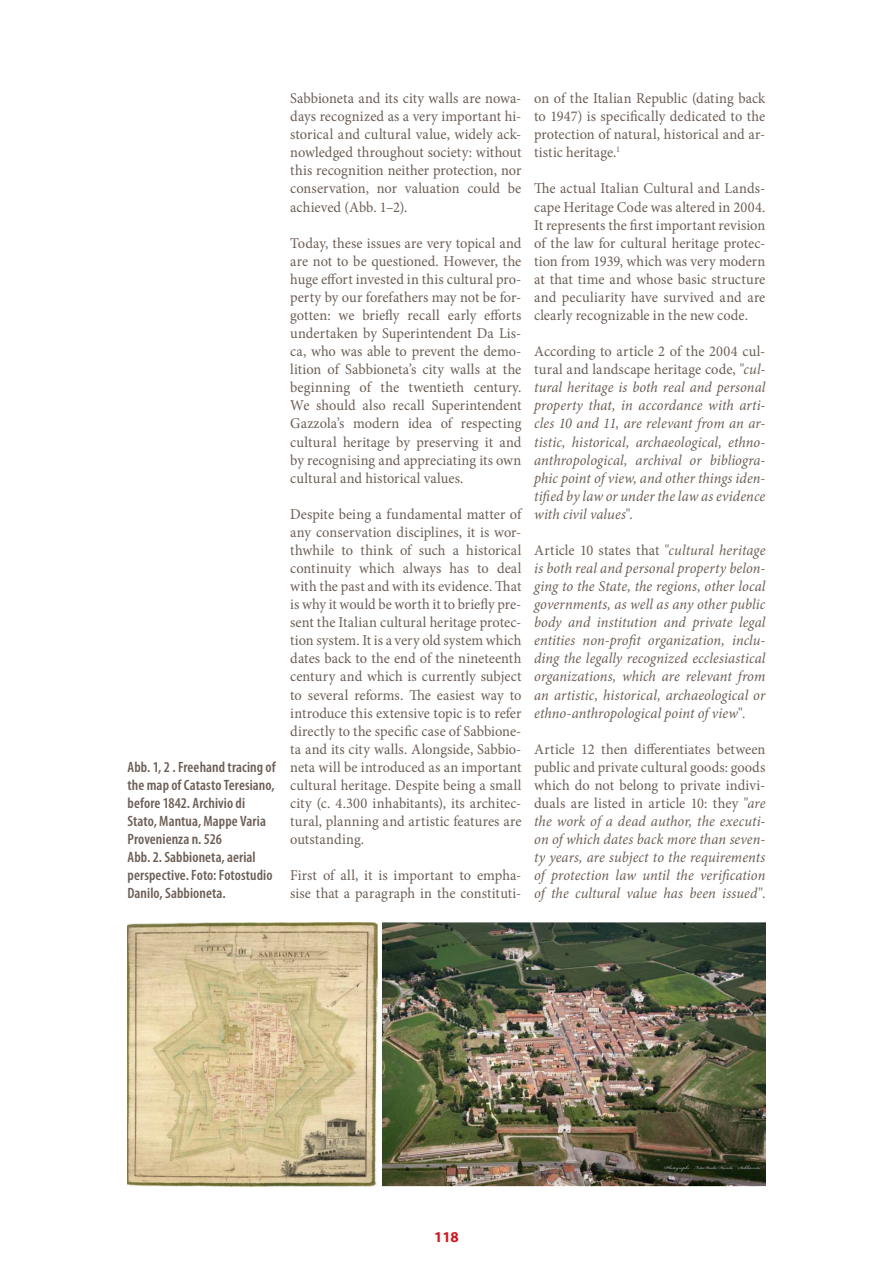
<style>
.page{position:relative;width:893px;height:1263px;background:#fff}
.page>*{position:absolute;margin:0;border:0;box-sizing:border-box;transform-origin:0 0}
.Text{font:15px/18px "Minion Pro";letter-spacing:.005em;color:#6c5e56;text-align:justify;scale:.96 1}
.Text-2{font:italic 15px/18px "Minion Pro";letter-spacing:.005em;color:#6c5e56;text-align:justify;scale:.96 1}
.Bildunterschrift{font:600 condensed 15px/18px "Myriad Pro";letter-spacing:.005em;color:#6c5e56}
.Seitenzahl{font:700 15px "Myriad Pro";color:#d1161e}
.s1{font-style:normal}
</style>
<div class="page">
<img style="left:128px;top:923px;width:637px;height:263px">
<p class="Bildunterschrift" style="left:128px;top:758px;width:150px">Abb. 1, 2 . Freehand tracing of the map of Catasto Teresiano, before 1842. Archivio di<br>Stato, Mantua, Mappe Varia<br>Provenienza n. 526</p>
<p class="Bildunterschrift" style="left:128px;top:848px;width:146px">Abb. 2. Sabbioneta, aerial perspective. Foto: Fotostudio<br>Danilo, Sabbioneta.</p>
<p class="Text" style="left:290px;top:89px;width:242px">Sabbioneta and its city walls are nowa&shy;days recognized as a very important hi&shy;storical and cultural value, widely ack&shy;nowledged throughout society: without this recognition neither protection, nor conservation, nor valuation could be achieved (Abb. 1–2).</p>
<p class="Text" style="left:290px;top:234px;width:242px">Today, these issues are very topical and are not to be questioned. However, the huge effort invested in this cultural pro&shy;perty by our forefathers may not be for&shy;gotten: we briefly recall early efforts undertaken by Superintendent Da Lis&shy;ca, who was able to prevent the demo&shy;lition of Sabbioneta’s city walls at the beginning of the twentieth century.<br>We should also recall Superintendent Gazzola’s modern idea of respecting cultural heritage by preserving it and by recognising and appreciating its own cultural and historical values.</p>
<p class="Text" style="left:290px;top:505px;width:242px">Despite being a fundamental matter of any conservation disciplines, it is wor&shy;thwhile to think of such a historical continuity which always has to deal with the past and with its evidence. That is why it would be worth it to briefly pre&shy;sent the Italian cultural heritage protec&shy;tion system. It is a very old system which dates back to the end of the nineteenth century and which is currently subject to several reforms. The easiest way to introduce this extensive topic is to refer directly to the specific case of Sabbione&shy;ta and its city walls. Alongside, Sabbio&shy;neta will be introduced as an important cultural heritage. Despite being a small city (c. 4.300 inhabitants), its architec&shy;tural, planning and artistic features are outstanding.</p>
<p class="Text" style="left:290px;top:866px;width:242px">First of all, it is important to empha&shy;sise that a paragraph in the constituti-</p>
<p class="Text" style="left:534px;top:89px;width:242px">on of the Italian Republic (dating back to 1947) is specifically dedicated to the protection of natural, historical and ar&shy;tistic heritage.<sup>1</sup></p>
<p class="Text" style="left:534px;top:180px;width:242px">The actual Italian Cultural and Lands&shy;cape Heritage Code was altered in 2004.<br>It represents the first important revision of the law for cultural heritage protec&shy;tion from 1939, which was very modern at that time and whose basic structure and peculiarity have survived and are clearly recognizable in the new code.</p>
<p class="Text-2" style="left:534px;top:342px;width:242px"><span class="s1">According to article 2 of the 2004 cul&shy;tural and landscape heritage code, "</span>cul&shy;tural heritage is both real and personal property that, in accordance with arti&shy;cles 10 and 11, are relevant from an ar&shy;tistic, historical, archaeological, ethno&shy;anthropological, archival or bibliogra&shy;phic point of view, and other things iden&shy;tified by law or under the law as evidence with civil values<span class="s1">".</span></p>
<p class="Text-2" style="left:534px;top:541px;width:242px"><span class="s1">Article 10 states that "</span>cultural heritage is both real and personal property belon&shy;ging to the State, the regions, other local governments, as well as any other public body and institution and private legal entities non-profit organization, inclu&shy;ding the legally recognized ecclesiastical organizations, which are relevant from an artistic, historical, archaeological or ethno-anthropological point of view<span class="s1">".</span></p>
<p class="Text-2" style="left:534px;top:740px;width:242px"><span class="s1">Article 12 then differentiates between public and private cultural goods: goods which do not belong to private indivi&shy;duals are listed in article 10: they "</span>are the work of a dead author, the executi&shy;on of which dates back more than seven&shy;ty years, are subject to the requirements of protection law until the verification of the cultural value has been issued<span class="s1">".</span></p>
<p class="Seitenzahl" style="left:434px;top:1227px;width:26px">118</p>
</div>
